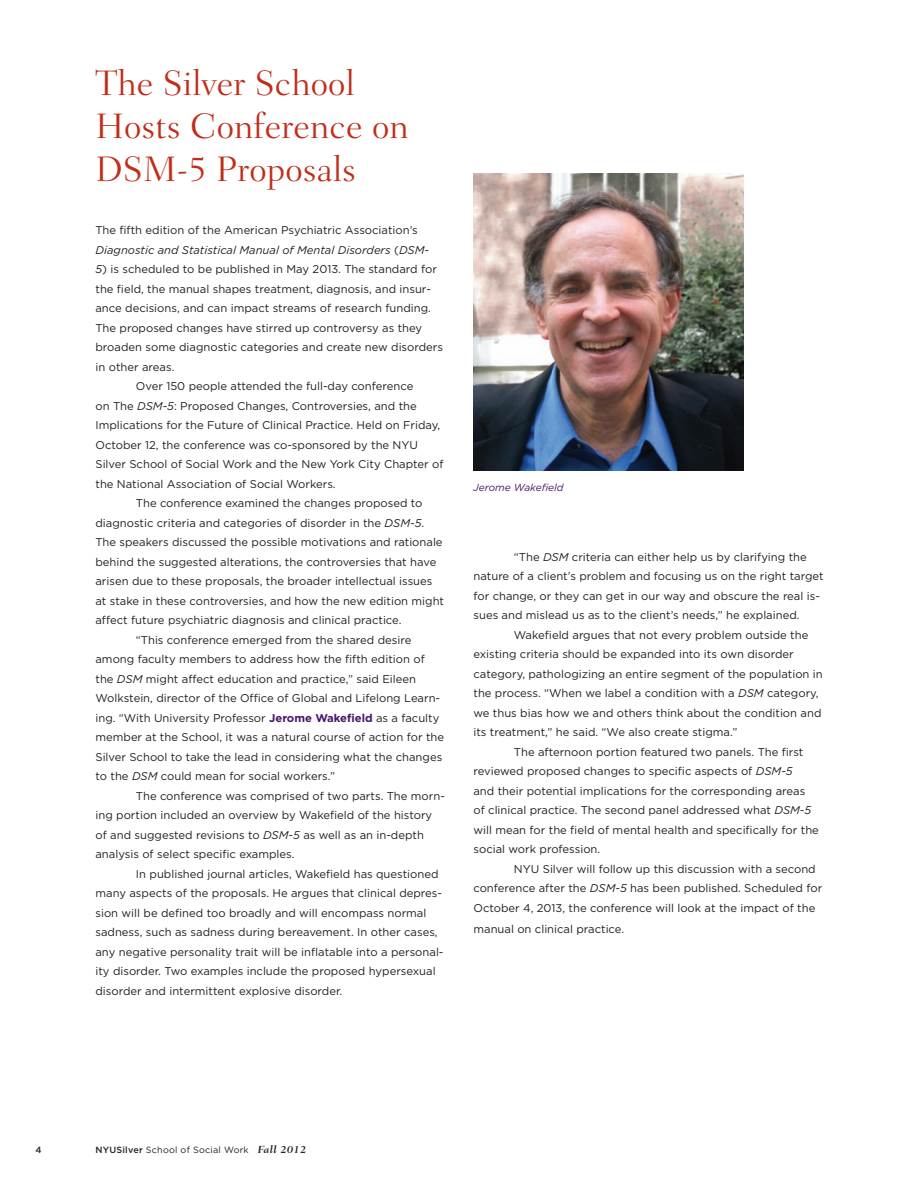
<style>
.page{position:relative;width:918px;height:1188px;background:#fff}
.page>*{position:absolute;margin:0;border:0;box-sizing:border-box;transform-origin:0 0}
.t1{font:300 36px/43.2px "Fairfield LH";color:#c02d19}
.t2{font:11.25px/19.5px "Gotham";color:#231f20}
.t3{font:italic 10.2px "Gotham";color:#48166d}
.t4{font:9px "Gotham";letter-spacing:.025em;color:#231f20}
.t5{font:500 9px "Gotham";color:#231f20}
.s1{font-style:italic}
.s2{font-weight:700;color:#48166d}
.s3{font-weight:500}
.s4{font-family:"Fairfield LH";font-weight:700;font-style:italic;font-size:10.5px}
</style>
<div class="page">
<img style="left:473px;top:173px;width:270px;height:297px">
<h1 class="t1" style="left:95px;top:61px;width:315px">The Silver School<br>Hosts Conference on<br>DSM-5 Proposals</h1>
<p class="t2" style="left:95px;top:220px;width:335px">The fifth edition of the American Psychiatric Association’s<br><span class="s1">Diagnostic and Statistical Manual of Mental Disorders</span> (<span class="s1">DSM-</span></p>
<p class="t2" style="left:95px;top:259px;width:343px"><span class="s1">5</span>) is scheduled to be published in May 2013. The standard for</p>
<p class="t2" style="left:95px;top:279px;width:337px">the field, the manual shapes treatment, diagnosis, and insur-</p>
<p class="t2" style="left:95px;top:298px;width:337px">ance decisions, and can impact streams of research funding.</p>
<p class="t2" style="left:95px;top:318px;width:328px">The proposed changes have stirred up controversy as they</p>
<p class="t2" style="left:95px;top:337px;width:349px">broaden some diagnostic categories and create new disorders</p>
<p class="t2" style="left:95px;top:357px;width:80px">in other areas.</p>
<p class="t2" style="left:136px;top:376px;width:279px">Over 150 people attended the full-day conference</p>
<p class="t2" style="left:95px;top:396px;width:323px">on The <span class="s1">DSM-5</span>: Proposed Changes, Controversies, and the</p>
<p class="t2" style="left:95px;top:415px;width:346px">Implications for the Future of Clinical Practice. Held on Friday,</p>
<p class="t2" style="left:95px;top:435px;width:324px">October 12, the conference was co-sponsored by the NYU</p>
<p class="t2" style="left:95px;top:454px;width:350px">Silver School of Social Work and the New York City Chapter of</p>
<p class="t2" style="left:95px;top:474px;width:242px">the National Association of Social Workers.</p>
<p class="t2" style="left:136px;top:493px;width:288px">The conference examined the changes proposed to</p>
<p class="t2" style="left:95px;top:513px;width:330px">diagnostic criteria and categories of disorder in the <span class="s1">DSM-5</span>.</p>
<p class="t2" style="left:95px;top:532px;width:349px">The speakers discussed the possible motivations and rationale</p>
<p class="t2" style="left:95px;top:552px;width:342px">behind the suggested alterations, the controversies that have</p>
<p class="t2" style="left:95px;top:571px;width:339px">arisen due to these proposals, the broader intellectual issues</p>
<p class="t2" style="left:95px;top:591px;width:350px">at stake in these controversies, and how the new edition might</p>
<p class="t2" style="left:95px;top:610px;width:308px">affect future psychiatric diagnosis and clinical practice.</p>
<p class="t2" style="left:136px;top:630px;width:277px">“This conference emerged from the shared desire</p>
<p class="t2" style="left:95px;top:649px;width:331px">among faculty members to address how the fifth edition of</p>
<p class="t2" style="left:95px;top:669px;width:322px">the <span class="s1">DSM</span> might affect education and practice,” said Eileen</p>
<p class="t2" style="left:95px;top:688px;width:346px">Wolkstein, director of the Office of Global and Lifelong Learn-</p>
<p class="t2" style="left:95px;top:708px;width:345px">ing. “With University Professor <span class="s2">Jerome Wakefield</span> as a faculty</p>
<p class="t2" style="left:95px;top:727px;width:350px">member at the School, it was a natural course of action for the</p>
<p class="t2" style="left:95px;top:747px;width:348px">Silver School to take the lead in considering what the changes</p>
<p class="t2" style="left:95px;top:766px;width:241px">to the <span class="s1">DSM</span> could mean for social workers.”</p>
<p class="t2" style="left:136px;top:786px;width:310px">The conference was comprised of two parts. The morn-</p>
<p class="t2" style="left:95px;top:805px;width:338px">ing portion included an overview by Wakefield of the history</p>
<p class="t2" style="left:95px;top:825px;width:330px">of and suggested revisions to <span class="s1">DSM-5</span> as well as an in-depth</p>
<p class="t2" style="left:95px;top:844px;width:201px">analysis of select specific examples.</p>
<p class="t2" style="left:136px;top:864px;width:304px">In published journal articles, Wakefield has questioned</p>
<p class="t2" style="left:95px;top:883px;width:348px">many aspects of the proposals. He argues that clinical depres-</p>
<p class="t2" style="left:95px;top:903px;width:332px">sion will be defined too broadly and will encompass normal</p>
<p class="t2" style="left:95px;top:922px;width:344px">sadness, such as sadness during bereavement. In other cases,</p>
<p class="t2" style="left:95px;top:942px;width:350px">any negative personality trait will be inflatable into a personal-</p>
<p class="t2" style="left:95px;top:961px;width:342px">ity disorder. Two examples include the proposed hypersexual</p>
<p class="t2" style="left:95px;top:981px;width:248px">disorder and intermittent explosive disorder.</p>
<p class="t3" style="left:473px;top:482px;width:92px">Jerome Wakefield</p>
<p class="t2" style="left:473px;top:547px;width:352px;text-indent:40px">“The <span class="s1">DSM</span> criteria can either help us by clarifying the nature of a client’s problem and focusing us on the right target for change, or they can get in our way and obscure the real is&shy;sues and mislead us as to the client’s needs,” he explained.</p>
<p class="t2" style="left:514px;top:625px;width:296px">Wakefield argues that not every problem outside the</p>
<p class="t2" style="left:473px;top:644px;width:322px">existing criteria should be expanded into its own disorder</p>
<p class="t2" style="left:473px;top:664px;width:351px">category, pathologizing an entire segment of the population in</p>
<p class="t2" style="left:473px;top:683px;width:347px">the process. “When we label a condition with a <span class="s1">DSM</span> category,</p>
<p class="t2" style="left:473px;top:703px;width:350px">we thus bias how we and others think about the condition and</p>
<p class="t2" style="left:473px;top:722px;width:265px">its treatment,” he said. “We also create stigma.”</p>
<p class="t2" style="left:514px;top:742px;width:291px">The afternoon portion featured two panels. The first</p>
<p class="t2" style="left:473px;top:761px;width:321px">reviewed proposed changes to specific aspects of <span class="s1">DSM-5</span></p>
<p class="t2" style="left:473px;top:781px;width:333px">and their potential implications for the corresponding areas</p>
<p class="t2" style="left:473px;top:800px;width:339px">of clinical practice. The second panel addressed what <span class="s1">DSM-5</span></p>
<p class="t2" style="left:473px;top:820px;width:347px">will mean for the field of mental health and specifically for the</p>
<p class="t2" style="left:473px;top:839px;width:128px">social work profession.</p>
<p class="t2" style="left:514px;top:859px;width:303px">NYU Silver will follow up this discussion with a second</p>
<p class="t2" style="left:473px;top:878px;width:350px">conference after the <span class="s1">DSM-5</span> has been published. Scheduled for</p>
<p class="t2" style="left:473px;top:898px;width:343px">October 4, 2013, the conference will look at the impact of the</p>
<p class="t2" style="left:473px;top:919px;width:152px">manual on clinical practice.</p>
<p class="t5" style="left:35px;top:1144px;width:8px">4</p>
<p class="t4" style="left:95px;top:1145px;width:212px"><span class="s3">NYUSilver</span> School of Social Work <span class="s4">Fall 2012</span></p>
</div>
